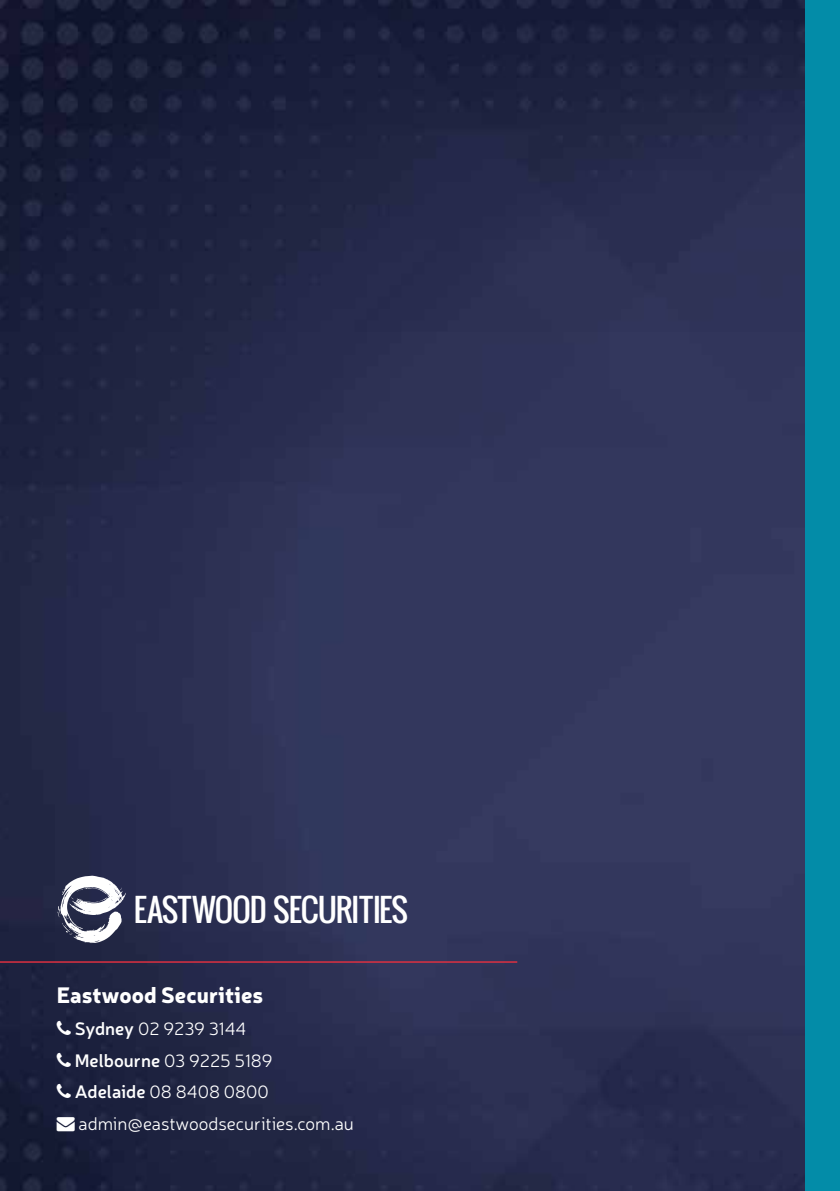
<style>
.page{position:relative;width:840px;height:1191px;background:#fff}
.page>*{position:absolute;margin:0;border:0;box-sizing:border-box;transform-origin:0 0}
.t1{font:31px "Oswald";letter-spacing:-.05em;color:#fff}
.t2{font:900 22px "Neris";color:#fff}
.t3{font:300 18px/31.6px "Neris";color:#fff}
.s1{font-weight:600}
</style>
<div class="page">
<img style="left:0;top:0;width:805px;height:1191px">
<svg style="left:57px;top:875px;width:69px;height:68px"></svg>
<hr style="left:0;top:961px;width:517px;height:1px;background:#e13040">
<div style="left:805px;top:0;width:34px;height:1191px;background:#038ca8"></div>
<svg style="left:57px;top:1021px;width:14px;height:14px"></svg>
<svg style="left:57px;top:1052px;width:14px;height:14px"></svg>
<svg style="left:57px;top:1084px;width:14px;height:14px"></svg>
<h1 class="t1" style="left:134px;top:885px;width:276px">EASTWOOD SECURITIES</h1>
<p class="t2" style="left:57px;top:979px;width:208px">Eastwood Securities</p>
<p class="t3" style="left:75px;top:1012px;width:199px"><span class="s1">Sydney</span> 02 9239 3144<br><span class="s1">Melbourne</span> 03 9225 5189<br><span class="s1">Adelaide</span> 08 8408 0800</p>
<p class="t3" style="left:57px;top:1107px;width:298px">→ admin@eastwoodsecurities.com.au</p>
</div>
